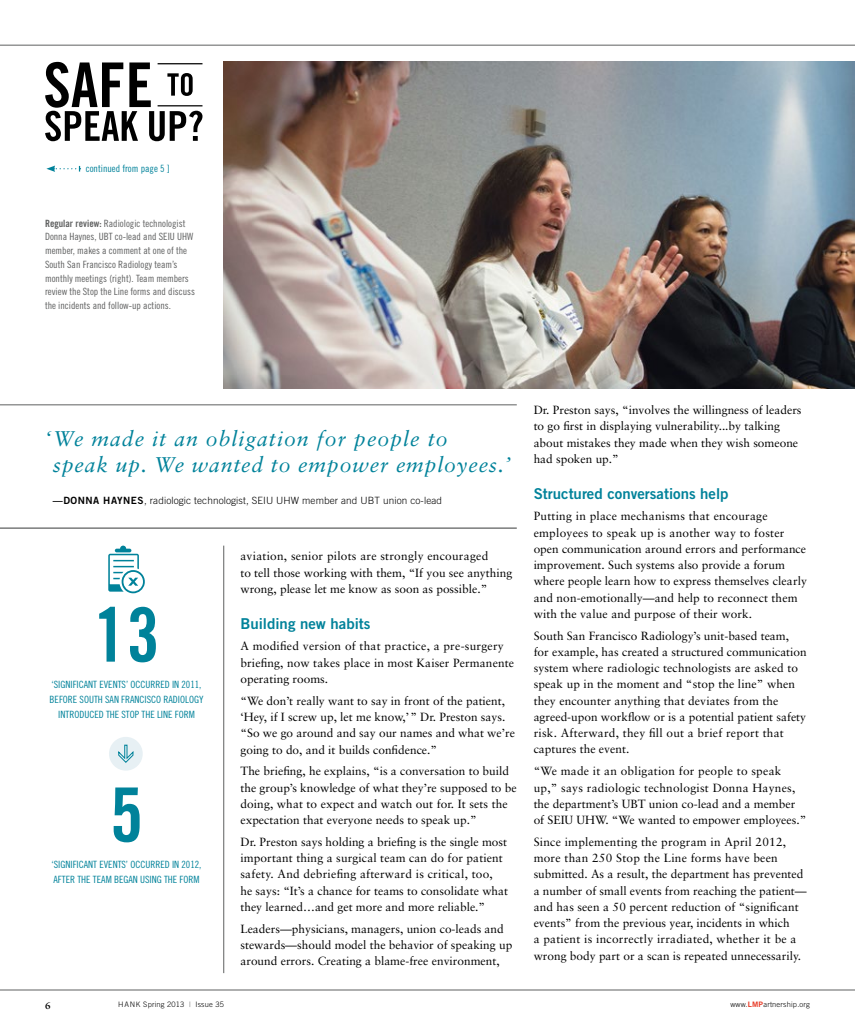
<style>
.page{position:relative;width:855px;height:1035px;background:#fff}
.page>*{position:absolute;margin:0;border:0;box-sizing:border-box;transform-origin:0 0}
.t1{font:75px "Trade Gothic LT Std Bd Cn 20";color:#00829a}
.t2{font:italic 21.25px/26.2px "Sabon";letter-spacing:.04em;color:#00829a}
.t3{font:15px "Trade Gothic LT Std Bd 2";color:#00829a}
.t4{font:11.88px/16.2px "Sabon";color:#000}
.t5{font:11.88px/16.2px "Sabon";letter-spacing:.02em;color:#000}
.t6{font:10px/13.8px "Trade Gothic LT Std Cn 18";color:#5f6060}
.t7{font:10px/15px "Trade Gothic LT Std Cn 18";color:#00829a;text-align:center}
.t8{font:300 10px "Trade Gothic LT Std";letter-spacing:.01em;color:#000}
.t9{font:700 10px "Sabon";color:#000}
.t10{font:300 7.5px "Trade Gothic LT Std";letter-spacing:.025em;color:#000}
.s1{font-family:"Trade Gothic LT Std Bd Cn 20"}
.s2{font-family:"Trade Gothic LT Std Bd 2";font-weight:400}
.s3{color:#5f6060}
.s4{font-family:"Trade Gothic LT Std Bd 2";font-weight:400;color:#e73723}
</style>
<div class="page">
<hr style="left:0;top:990px;width:855px;height:1px;background:#5f6060">
<hr style="left:0;top:45px;width:855px;height:1px;background:#5f6060">
<svg style="left:46px;top:166px;width:35px;height:6px"></svg>
<hr style="left:224px;top:546px;width:1px;height:427px;background:#5f6060">
<svg style="left:45px;top:62px;width:157px;height:79px"></svg>
<hr style="left:158px;top:105px;width:44px;height:1px;background:#000">
<hr style="left:158px;top:63px;width:44px;height:1px;background:#000">
<img style="left:224px;top:62px;width:631px;height:326px">
<hr style="left:0;top:405px;width:517px;height:1px;background:#5f6060">
<hr style="left:0;top:528px;width:517px;height:1px;background:#5f6060">
<svg style="left:108px;top:546px;width:37px;height:47px"></svg>
<div style="left:109px;top:737px;width:34px;height:34px;background:#e7f0f4;border-radius:50%"></div>
<svg style="left:118px;top:745px;width:16px;height:18px"></svg>
<p class="t7" style="left:86px;top:161px;width:85px">continued from page 5 ]</p>
<p class="t6" style="left:45px;top:216px;width:151px"><span class="s1">Regular review:</span> Radiologic technologist Donna Haynes, UBT co-lead and SEIU UHW member, makes a comment at one of the South San Francisco Radiology team’s monthly meetings (right). Team members review the Stop the Line forms and discuss the incidents and follow-up actions.</p>
<h2 class="t2" style="left:53px;top:425px;width:459px;text-indent:-8px">‘We made it an obligation for people to<br>speak up. We wanted to empower employees.’</h2>
<p class="t8" style="left:53px;top:495px;width:391px"><span class="s2">—DONNA HAYNES</span>, radiologic technologist, SEIU U HW member and UBT union co-lead</p>
<h1 class="t1" style="left:93px;top:589px;width:68px">13</h1>
<p class="t7" style="left:50px;top:677px;width:155px">‘SIGNIFICANT EVENTS’ OCCURRED IN 2011,<br>BEFORE SOUTH SAN FRANCISCO RADIOLOGY<br>INTRODUCED THE STOP THE LINE FORM</p>
<h1 class="t1" style="left:110px;top:769px;width:35px">5</h1>
<p class="t7" style="left:52px;top:857px;width:151px;text-align:left">‘SIGNIFICANT EVENTS’ OCCURRED IN 2012,<br>AFTER THE TEAM BEGAN USING THE FORM</p>
<p class="t4" style="left:240px;top:548px;width:273px">aviation, senior pilots are strongly encouraged<br>to tell those working with them, “If you see anything wrong, please let me know as soon as possible.”</p>
<p class="t3" style="left:240px;top:614px;width:132px">Building new habits</p>
<p class="t4" style="left:240px;top:638px;width:275px">A modified version of that practice, a pre-surgery briefing, now takes place in most Kaiser Permanente operating rooms.</p>
<p class="t4" style="left:240px;top:692px;width:276px">“We don’t really want to say in front of the patient, ‘Hey, if I screw up, let me know,’” Dr. Preston says. “So we go around and say our names and what we’re going to do, and it builds confidence.”</p>
<p class="t4" style="left:240px;top:763px;width:278px">The briefing, he explains, “is a conversation to build the group’s knowledge of what they’re supposed to be doing, what to expect and watch out for. It sets the expectation that everyone needs to speak up.”</p>
<p class="t4" style="left:240px;top:834px;width:269px">Dr. Preston says holding a briefing is the single most important thing a surgical team can do for patient safety. And debriefing afterward is critical, too,<br>he says: “It’s a chance for teams to consolidate what they learned…and get more and more reliable.”</p>
<p class="t4" style="left:240px;top:920px;width:273px">Leaders—physicians, managers, union co-leads and stewards—should model the behavior of speaking up around errors. Creating a blame-free environment,</p>
<p class="t4" style="left:534px;top:402px;width:269px">Dr. Preston says, “involves the willingness of leaders to go first in displaying vulnerability...by talking about mistakes they made when they wish someone had spoken up.”</p>
<p class="t3" style="left:534px;top:484px;width:196px">Structured conversations help</p>
<p class="t4" style="left:534px;top:508px;width:275px">Putting in place mechanisms that encourage employees to speak up is another way to foster open communication around errors and performance improvement. Such systems also provide a forum where people learn how to express themselves clearly and non-emotionally—and help to reconnect them with the value and purpose of their work.</p>
<p class="t4" style="left:534px;top:627px;width:275px">South San Francisco Radiology’s unit-based team, for example, has created a structured communication system where radiologic technologists are asked to speak up in the moment and “stop the line” when they encounter anything that deviates from the agreed-upon workflow or is a potential patient safety risk. Afterward, they fill out a brief report that captures the event.</p>
<p class="t5" style="left:534px;top:763px;width:274px">“We made it an obligation for people to speak up,” says radiologic technologist Donna Haynes, the department’s UBT union co-lead and a member of SEIU UHW. “We wanted to empower employees.”</p>
<p class="t4" style="left:534px;top:834px;width:275px">Since implementing the program in April 2012, more than 250 Stop the Line forms have been submitted. As a result, the department has prevented a number of small events from reaching the patient— and has seen a 50 percent reduction of “significant events” from the previous year, incidents in which<br>a patient is incorrectly irradiated, whether it be a wrong body part or a scan is repeated unnecessarily.</p>
<p class="t9" style="left:45px;top:999px;width:7px">6</p>
<p class="t10" style="left:118px;top:1000px;width:107px">HANK Spring 2013 <span class="s3">|</span> Issue 35</p>
<p class="t10" style="left:730px;top:1000px;width:81px">www.<span class="s4">LMP</span>artnership.org</p>
</div>
